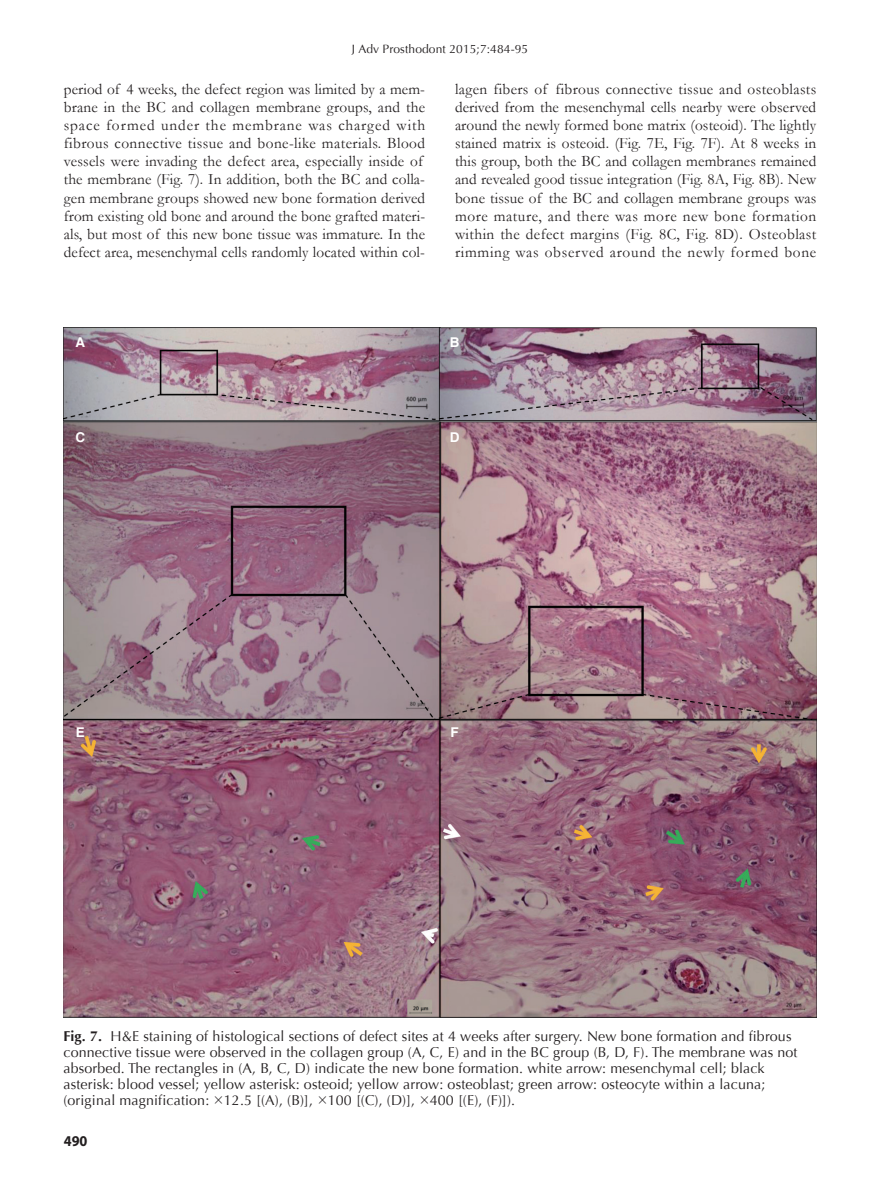
<style>
.page{position:relative;width:893px;height:1191px;background:#fff}
.page>*{position:absolute;margin:0;border:0;box-sizing:border-box;transform-origin:0 0}
.t1{font:15.75px/18.1px "Garamond";letter-spacing:.01em;color:#231f20}
.t2{font:700 15px "Myriad Pro";color:#231f20;scale:.95 1}
.t3{font:14.25px/15.9px "Optima";letter-spacing:.01em;color:#231f20}
.t4{font:700 13.5px "Helvetica";color:#fff}
.t5{font:12px "Optima";letter-spacing:.01em;color:#231f20}
.s1{font-weight:700}
.s2{font-family:"Garamond";font-size:15.75px}
</style>
<div class="page">
<img style="left:63px;top:327px;width:754px;height:690px">
<p class="t5" style="left:352px;top:42px;width:178px">J Adv Prosthodont 2015;7:484-95</p>
<p class="t1" style="left:64px;top:79px;width:363px">period of 4 weeks, the defect region was limited by a mem&shy;brane in the BC and collagen membrane groups, and the space formed under the membrane was charged with fibrous connective tissue and bone-like materials. Blood vessels were invading the defect area, especially inside of the membrane (Fig. 7). In addition, both the BC and colla&shy;gen membrane groups showed new bone formation derived from existing old bone and around the bone grafted materi&shy;als, but most of this new bone tissue was immature. In the defect area, mesenchymal cells randomly located within col-</p>
<p class="t1" style="left:455px;top:79px;width:363px;text-align:justify">lagen fibers of fibrous connective tissue and osteoblasts derived from the mesenchymal cells nearby were observed around the newly formed bone matrix (osteoid). The lightly stained matrix is osteoid. (Fig. 7E, Fig. 7F). At 8 weeks in this group, both the BC and collagen membranes remained and revealed good tissue integration (Fig. 8A, Fig. 8B). New bone tissue of the BC and collagen membrane groups was more mature, and there was more new bone formation within the defect margins (Fig. 8C, Fig. 8D). Osteoblast rimming was observed around the newly formed bone</p>
<p class="t4" style="left:76px;top:334px;width:11px">A</p>
<p class="t4" style="left:450px;top:334px;width:11px">B</p>
<p class="t4" style="left:76px;top:429px;width:11px">C</p>
<p class="t4" style="left:450px;top:429px;width:11px">D</p>
<p class="t4" style="left:76px;top:724px;width:11px">E</p>
<p class="t4" style="left:451px;top:724px;width:10px">F</p>
<p class="t3" style="left:63px;top:1028px;width:736px"><span class="s1">Fig. 7.</span> H&amp;E staining of histological sections of defect sites at 4 weeks after surgery. New bone formation and fibrous connective tissue were observed in the collagen group (A, C, E) and in the BC group (B, D, F). The membrane was not absorbed. The rectangles in (A, B, C, D) indicate the new bone formation. white arrow: mesenchymal cell; black asterisk: blood vessel; yellow asterisk: osteoid; yellow arrow: osteoblast; green arrow: osteocyte within a lacuna; (original magnification: <span class="s2">×</span>12.5 [(A), (B)], <span class="s2">×</span>100 [(C), (D)], <span class="s2">×</span>400 [(E), (F)]).</p>
<p class="t2" style="left:64px;top:1131px;width:26px">490</p>
</div>
